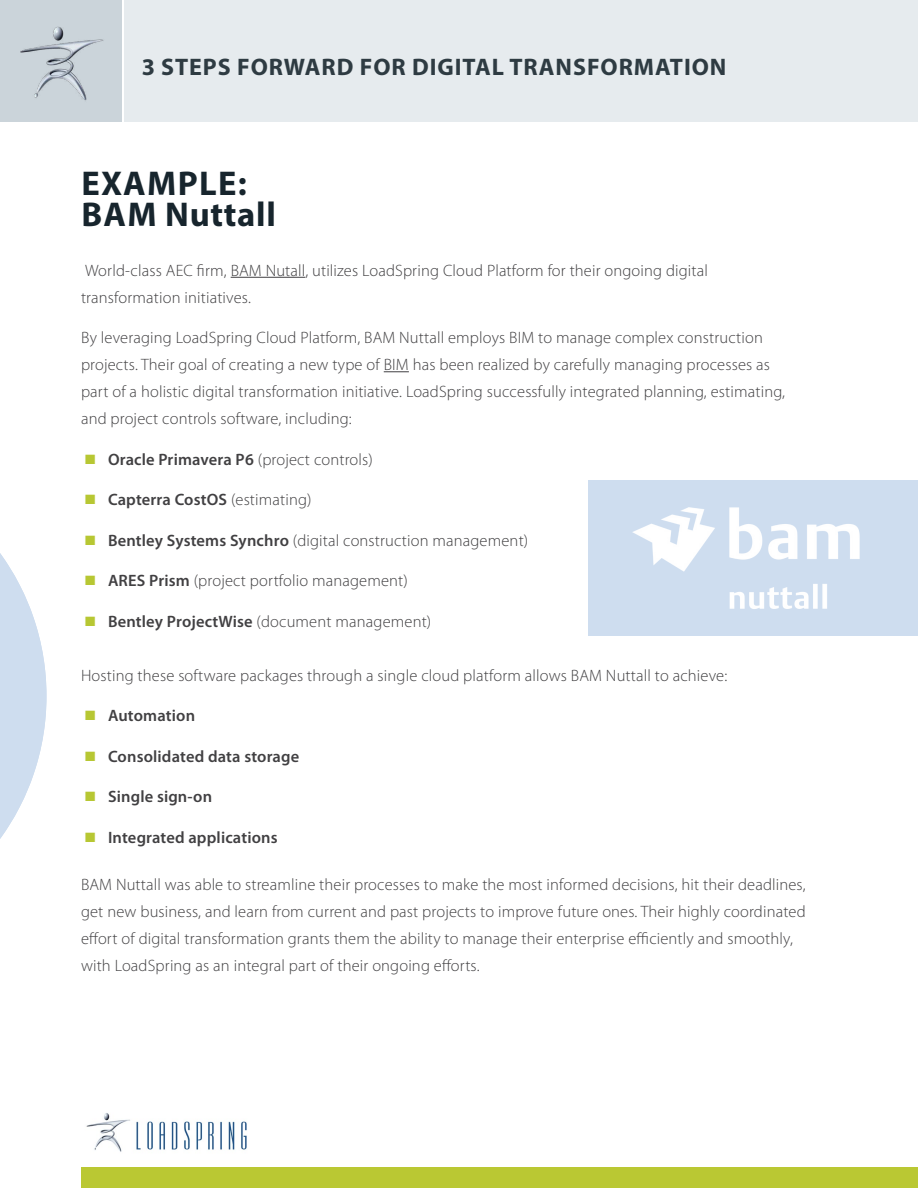
<style>
.page{position:relative;width:918px;height:1188px;background:#fff}
.page>*{position:absolute;margin:0;border:0;box-sizing:border-box;transform-origin:0 0}
.t1{font:700 34.5px/31.5px "Myriad Pro";letter-spacing:.03em;color:#17252d}
.t2{font:700 24px "Myriad Pro";letter-spacing:.04em;color:#2e3b42}
.t3{font:300 16.5px/27px "Myriad Pro";letter-spacing:.01em;color:#414042}
.t4{font:600 16.5px "Myriad Pro";letter-spacing:.01em;color:#414042}
.s1{color:#b7c733}
.s2{font-weight:300}
.s3{font-weight:600}
</style>
<div class="page">
<div style="left:125px;top:0;width:793px;height:121px;background:#e6ebee"></div>
<div style="left:0;top:0;width:122px;height:121px;background:#cbd4da"></div>
<img style="left:20px;top:26px;width:84px;height:75px">
<div style="left:589px;top:480px;width:329px;height:156px;background:#ceddef"></div>
<img style="left:632px;top:507px;width:228px;height:102px">
<hr style="left:231px;top:277px;width:74px;height:1px;background:#414042">
<svg style="left:384px;top:371px;width:25px;height:1px"></svg>
<div style="left:81px;top:1168px;width:837px;height:20px;background:#bac833"></div>
<img style="left:86px;top:1113px;width:161px;height:39px">
<svg style="left:0;top:553px;width:47px;height:286px"></svg>
<h2 class="t2" style="left:142px;top:52px;width:586px">3 STEPS FORWARD FOR DIGITAL TRANSFORMATION</h2>
<h1 class="t1" style="left:81px;top:170px;width:196px">EXAMPLE:<br>BAM Nuttall</h1>
<p class="t3" style="left:81px;top:258px;width:628px">World-class AEC firm, BAM Nutall, utilizes LoadSpring Cloud Platform for their ongoing digital transformation initiatives.</p>
<p class="t3" style="left:81px;top:326px;width:706px">By leveraging LoadSpring Cloud Platform, BAM Nuttall employs BIM to manage complex construction projects. Their goal of creating a new type of BIM has been realized by carefully managing processes as part of a holistic digital transformation initiative. LoadSpring successfully integrated planning, estimating, and project controls software, including:</p>
<p class="t4" style="left:85px;top:453px;width:289px"><span class="s1">■</span> Oracle Primavera P6 <span class="s2">(project controls)</span></p>
<p class="t4" style="left:85px;top:493px;width:228px"><span class="s1">■</span> Capterra CostOS <span class="s2">(estimating)</span></p>
<p class="t3" style="left:85px;top:528px;width:445px"><span class="s1">■</span> <span class="s3">Bentley Systems Synchro</span> (digital construction management)</p>
<p class="t3" style="left:85px;top:568px;width:324px"><span class="s1">■</span> <span class="s3">ARES Prism</span> (project portfolio management)</p>
<p class="t3" style="left:85px;top:609px;width:348px"><span class="s1">■</span> <span class="s3">Bentley ProjectWise</span> (document management)</p>
<p class="t3" style="left:81px;top:663px;width:648px">Hosting these software packages through a single cloud platform allows BAM Nuttall to achieve:</p>
<p class="t4" style="left:85px;top:709px;width:112px"><span class="s1">■</span> Automation</p>
<p class="t4" style="left:85px;top:750px;width:216px"><span class="s1">■</span> Consolidated data storage</p>
<p class="t4" style="left:85px;top:790px;width:129px"><span class="s1">■</span> Single sign-on</p>
<p class="t4" style="left:85px;top:831px;width:194px"><span class="s1">■</span> Integrated applications</p>
<p class="t3" style="left:81px;top:872px;width:726px">BAM Nuttall was able to streamline their processes to make the most informed decisions, hit their deadlines, get new business, and learn from current and past projects to improve future ones. Their highly coordinated effort of digital transformation grants them the ability to manage their enterprise efficiently and smoothly, with LoadSpring as an integral part of their ongoing efforts.</p>
</div>
